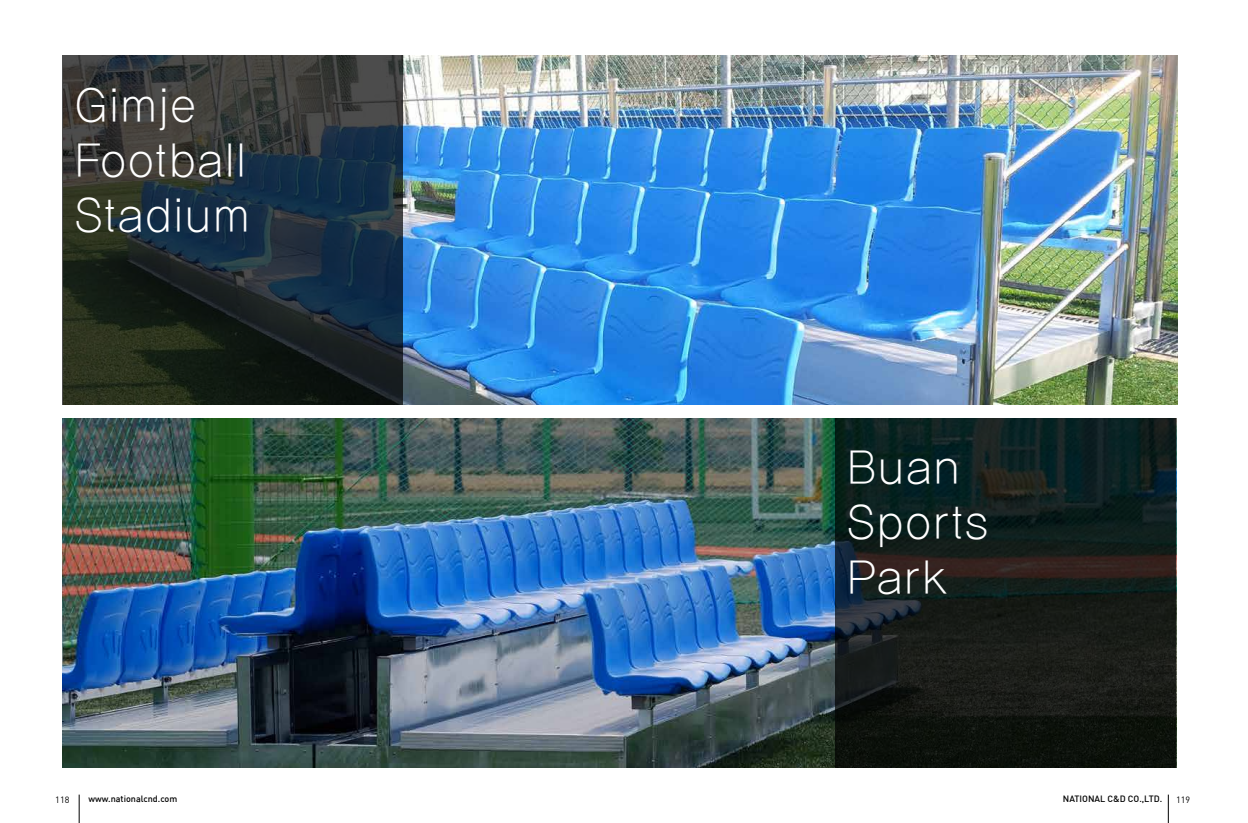
<style>
.page{position:relative;width:1248px;height:823px;background:#fff}
.page>*{position:absolute;margin:0;border:0;box-sizing:border-box;transform-origin:0 0}
.t1{font:50px/55px "YDIYGO110 KSCPC EUC H";color:#fff;scale:.95 1}
.t2{font:500 9px "DIN";color:#000}
.t3{font:9px "DIN";color:#000}
</style>
<div class="page">
<svg style="left:79px;top:794px;width:1px;height:28px"></svg>
<img style="left:403px;top:55px;width:773px;height:349px">
<img style="left:62px;top:418px;width:773px;height:348px">
<svg style="left:62px;top:55px;width:341px;height:349px;background:#242e31"></svg>
<svg style="left:835px;top:418px;width:340px;height:348px;background:#131c1a"></svg>
<svg style="left:1167px;top:794px;width:1px;height:28px"></svg>
<h1 class="t1" style="left:74px;top:79px;width:187px">Gimje<br>Football<br>Stadium</h1>
<h1 class="t1" style="left:846px;top:441px;width:152px">Buan<br>Sports<br>Park</h1>
<p class="t3" style="left:55px;top:794px;width:16px">118</p>
<p class="t2" style="left:89px;top:792px;width:90px">www.nationalcnd.com</p>
<p class="t2" style="left:1062px;top:792px;width:101px">NATIONAL C&amp;D CO.,LTD.</p>
<p class="t3" style="left:1175px;top:794px;width:16px">119</p>
</div>
